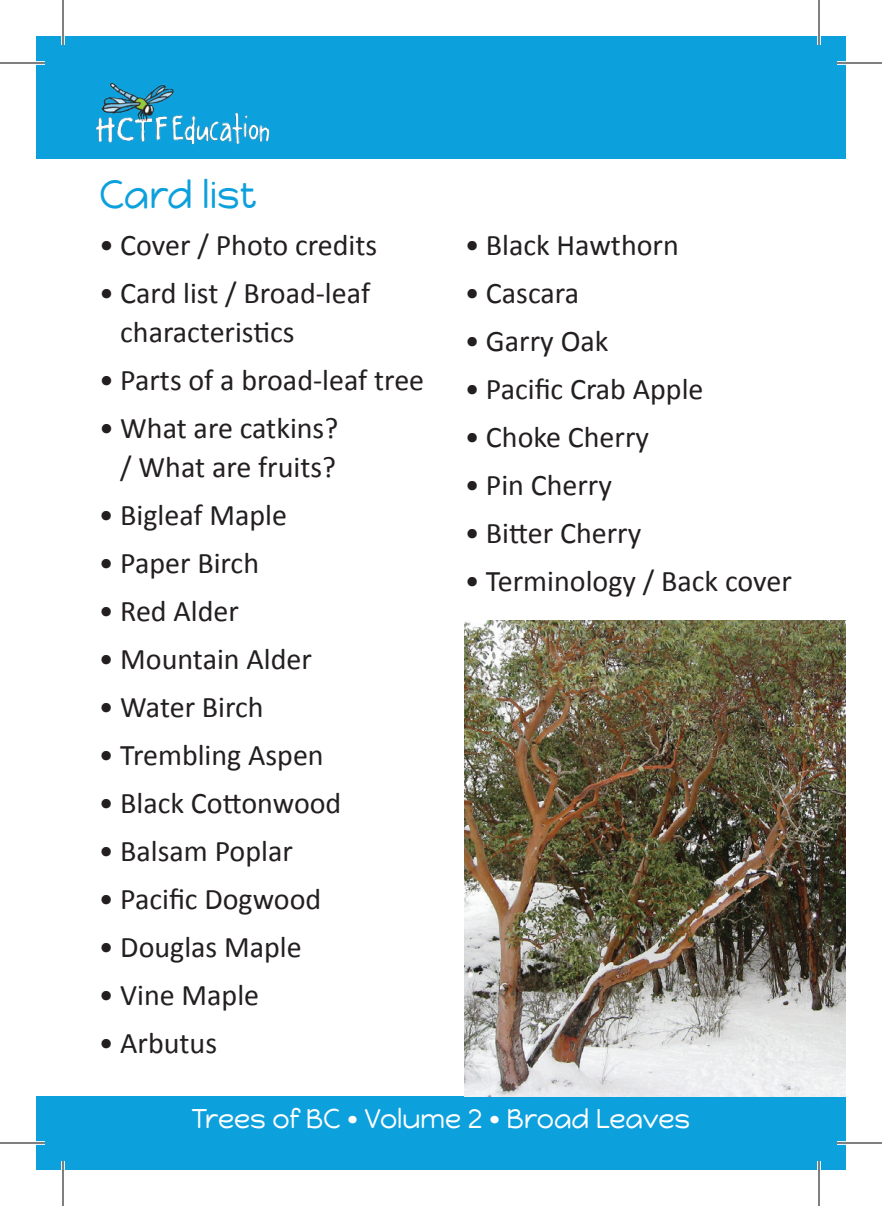
<style>
.page{position:relative;width:882px;height:1206px;background:#fff}
.page>*{position:absolute;margin:0;border:0;box-sizing:border-box;transform-origin:0 0}
.t1{font:39px "Happy Monkey";color:#0ca0dc}
.t2{font:30px/39px "Calibri";color:#231f20}
.t3{font:27px "Happy Monkey";color:#fff}
</style>
<div class="page">
<div style="left:36px;top:36px;width:810px;height:122px;background:#0ca0dc"></div>
<div style="left:36px;top:1096px;width:810px;height:74px;background:#0ca0dc"></div>
<img style="left:96px;top:82px;width:174px;height:63px">
<img style="left:465px;top:621px;width:381px;height:475px">
<svg style="left:36px;top:61px;width:9px;height:4px"></svg>
<svg style="left:837px;top:61px;width:9px;height:4px"></svg>
<svg style="left:36px;top:1141px;width:9px;height:4px"></svg>
<svg style="left:837px;top:1141px;width:9px;height:4px"></svg>
<svg style="left:61px;top:36px;width:4px;height:9px"></svg>
<svg style="left:61px;top:1161px;width:4px;height:9px"></svg>
<svg style="left:817px;top:36px;width:4px;height:9px"></svg>
<svg style="left:817px;top:1161px;width:4px;height:9px"></svg>
<hr style="left:0;top:62px;width:45px;height:2px;background:#000">
<hr style="left:837px;top:62px;width:45px;height:2px;background:#000">
<hr style="left:0;top:1142px;width:45px;height:2px;background:#000">
<hr style="left:837px;top:1142px;width:45px;height:2px;background:#000">
<hr style="left:62px;top:0;width:2px;height:45px;background:#000">
<hr style="left:62px;top:1161px;width:2px;height:45px;background:#000">
<hr style="left:818px;top:0;width:2px;height:45px;background:#000">
<hr style="left:818px;top:1161px;width:2px;height:45px;background:#000">
<h1 class="t1" style="left:99px;top:171px;width:159px">Card list</h1>
<p class="t2" style="left:99px;top:226px;width:280px">• Cover / Photo credits</p>
<p class="t2" style="left:120px;top:274px;width:251px;text-indent:-21px">• Card list / Broad-leaf characteristics</p>
<p class="t2" style="left:99px;top:361px;width:327px">• Parts of a broad-leaf tree</p>
<p class="t2" style="left:99px;top:409px;width:241px;text-align:right">• What are catkins? / What are fruits?</p>
<p class="t2" style="left:99px;top:496px;width:190px">• Bigleaf Maple</p>
<p class="t2" style="left:99px;top:544px;width:162px">• Paper Birch</p>
<p class="t2" style="left:99px;top:592px;width:141px">• Red Alder</p>
<p class="t2" style="left:99px;top:640px;width:214px">• Mountain Alder</p>
<p class="t2" style="left:99px;top:688px;width:166px">• Water Birch</p>
<p class="t2" style="left:99px;top:736px;width:226px">• Trembling Aspen</p>
<p class="t2" style="left:99px;top:784px;width:244px">• Black Cottonwood</p>
<p class="t2" style="left:99px;top:832px;width:195px">• Balsam Poplar</p>
<p class="t2" style="left:99px;top:880px;width:224px">• Pacific Dogwood</p>
<p class="t2" style="left:99px;top:928px;width:204px">• Douglas Maple</p>
<p class="t2" style="left:99px;top:976px;width:162px">• Vine Maple</p>
<p class="t2" style="left:99px;top:1024px;width:120px">• Arbutus</p>
<p class="t2" style="left:465px;top:226px;width:216px">• Black Hawthorn</p>
<p class="t2" style="left:465px;top:274px;width:116px">• Cascara</p>
<p class="t2" style="left:465px;top:322px;width:145px">• Garry Oak</p>
<p class="t2" style="left:465px;top:370px;width:240px">• Pacific Crab Apple</p>
<p class="t2" style="left:465px;top:418px;width:186px">• Choke Cherry</p>
<p class="t2" style="left:465px;top:466px;width:149px">• Pin Cherry</p>
<p class="t2" style="left:465px;top:514px;width:178px">• Bitter Cherry</p>
<p class="t2" style="left:465px;top:562px;width:329px">• Terminology / Back cover</p>
<p class="t3" style="left:192px;top:1102px;width:500px">Trees of BC • Volume 2 • Broad Leaves</p>
</div>
